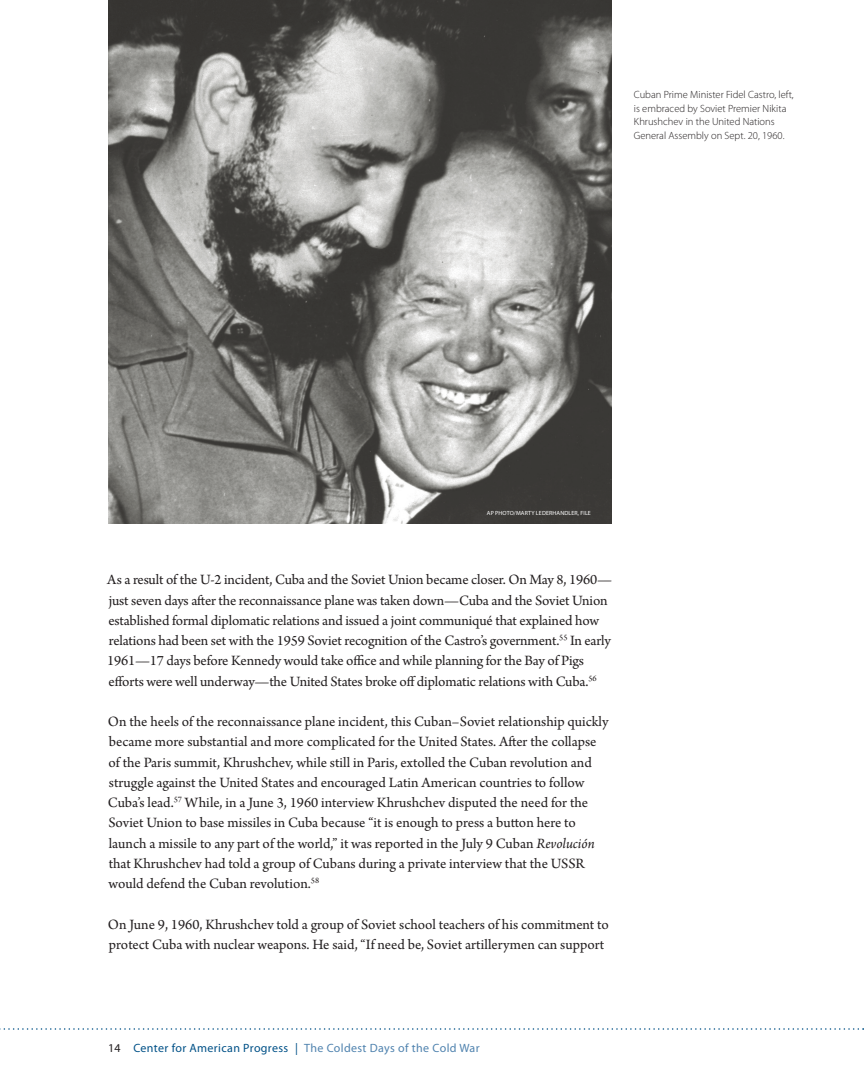
<style>
.page{position:relative;width:864px;height:1080px;background:#fff}
.page>*{position:absolute;margin:0;border:0;box-sizing:border-box;transform-origin:0 0}
.t1{font:15px/20.2px "Arno Pro";letter-spacing:-.005em;color:#231f20}
.t2{font:12px "Myriad Pro";letter-spacing:.03em;color:#005187}
.t3{font:300 10.5px/13.5px "Myriad Pro";color:#231f20}
.t4{font:6px "Myriad Pro";letter-spacing:.02em;color:#fff}
.s1{font-style:italic}
.s2{color:#231f20}
.s3{color:#5083af}
</style>
<div class="page">
<svg style="left:0;top:1028px;width:864px;height:2px"></svg>
<img style="left:108px;top:0;width:504px;height:524px">
<p class="t3" style="left:634px;top:88px;width:161px">Cuban Prime Minister Fidel Castro, left, is embraced by Soviet Premier Nikita Khrushchev in the United Nations General Assembly on Sept. 20, 1960.</p>
<p class="t4" style="left:487px;top:509px;width:75px">AP Photo/Marty Lederhand</p>
<p class="t4" style="left:569px;top:509px;width:24px">ler, File</p>
<p class="t1" style="left:107px;top:570px;width:507px">As a result of the U-2 incident, Cuba and the Soviet Union became closer. On May 8, 1960— just seven days after the reconnaissance plane was taken down—Cuba and the Soviet Union established formal diplomatic relations and issued a joint communiqué that explained how relations had been set with the 1959 Soviet recognition of the Castro’s government.<sup>55</sup> In early 1961—17 days before Kennedy would take office and while planning for the Bay of Pigs efforts were well underway—the United States broke off diplomatic relations with Cuba.<sup>56</sup></p>
<p class="t1" style="left:108px;top:712px;width:502px">On the heels of the reconnaissance plane incident, this Cuban–Soviet relationship quickly became more substantial and more complicated for the United States. After the collapse of the Paris summit, Khrushchev, while still in Paris, extolled the Cuban revolution and struggle against the United States and encouraged Latin American countries to follow Cuba’s lead.<sup>57</sup> While, in a June 3, 1960 interview Khrushchev disputed the need for the Soviet Union to base missiles in Cuba because “it is enough to press a button here to launch a missile to any part of the world,” it was reported in the July 9 Cuban <span class="s1">Revolución </span>that Khrushchev had told a group of Cubans during a private interview that the USSR would defend the Cuban revolution.<sup>58</sup></p>
<p class="t1" style="left:108px;top:915px;width:502px">On June 9, 1960, Khrushchev told a group of Soviet school teachers of his commitment to protect Cuba with nuclear weapons. He said, “If need be, Soviet artillerymen can support</p>
<p class="t2" style="left:108px;top:1041px;width:373px"><span class="s2">14</span> Center for American Progress | <span class="s3">The Coldest Days of the Cold War</span></p>
</div>
